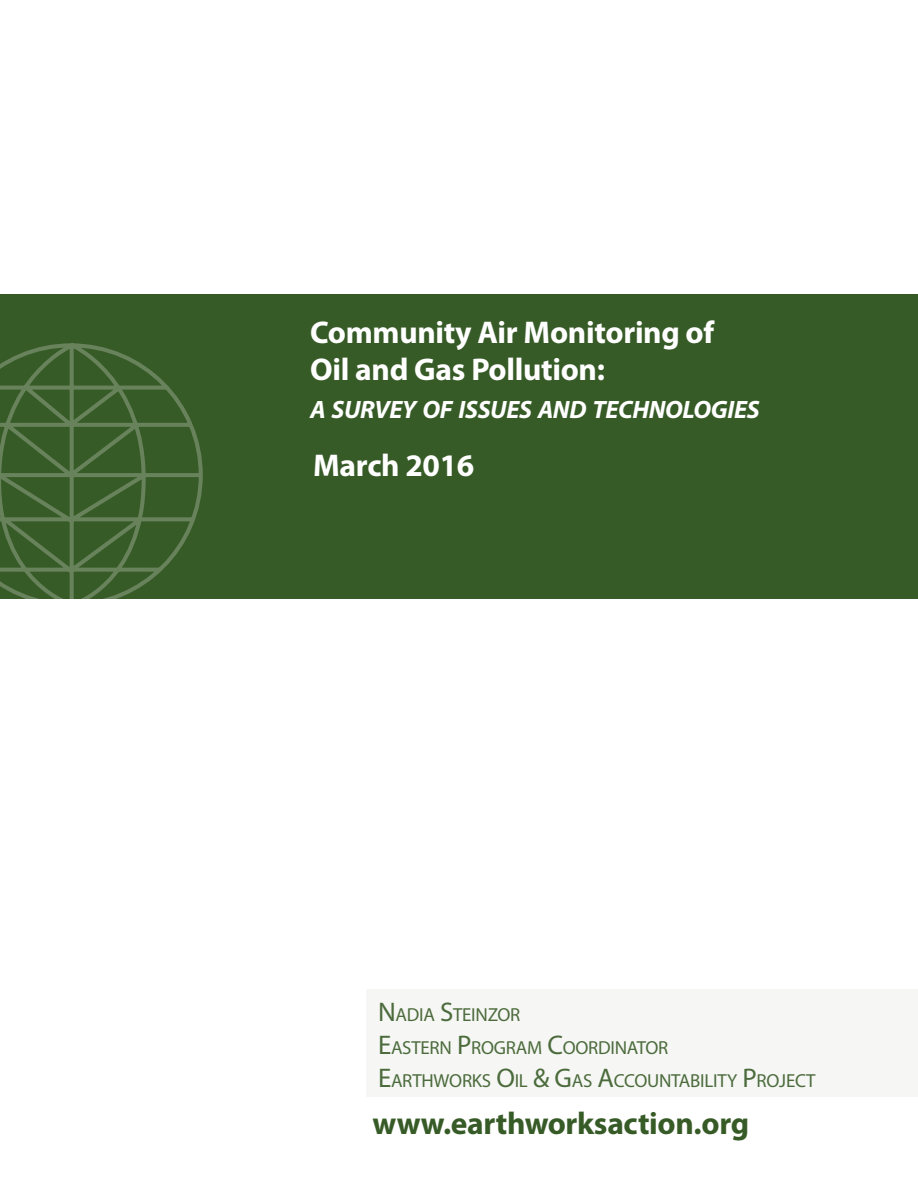
<style>
.page{position:relative;width:918px;height:1188px;background:#fff}
.page>*{position:absolute;margin:0;border:0;box-sizing:border-box;transform-origin:0 0}
.t1{font:700 31.5px/37.5px "Myriad Pro";letter-spacing:-.01em;color:#fff}
.t2{font:700 31.5px "Myriad Pro";letter-spacing:-.01em;color:#375b27}
.t3{font:italic 700 25.2px "Myriad Pro";letter-spacing:-.015em;color:#fff}
.t4{font:18.9px "Myriad Pro";letter-spacing:-.015em;color:#375b27}
.s1{font-size:27px}
</style>
<div class="page">
<div style="left:0;top:294px;width:918px;height:305px;background:#375b27"></div>
<svg style="left:0;top:343px;width:203px;height:256px"></svg>
<div style="left:366px;top:989px;width:552px;height:108px;background:#f6f7f4"></div>
<p class="t1" style="left:310px;top:312px;width:406px">Community Air Monitoring of<br>Oil and Gas Pollution:</p>
<p class="t3" style="left:310px;top:393px;width:451px">A SURVEY OF ISSUES AND TECHNOLOGIES</p>
<p class="t1" style="left:313px;top:445px;width:163px">March 2016</p>
<p class="t4" style="left:378px;top:1003px;width:144px"><span class="s1">N</span>ADIA <span class="s1">S</span>TEINZOR</p>
<p class="t4" style="left:378px;top:1036px;width:292px"><span class="s1">E</span>ASTERN <span class="s1">P</span>ROGRAM <span class="s1">C</span>OORDINATOR</p>
<p class="t4" style="left:378px;top:1069px;width:439px"><span class="s1">E</span>ARTHWORKS <span class="s1">O</span>IL <span class="s1">&amp; G</span>AS <span class="s1">A</span>CCOUNTABILITY <span class="s1">P</span>ROJECT</p>
<p class="t2" style="left:373px;top:1103px;width:378px">www.earthworksaction.org</p>
</div>
